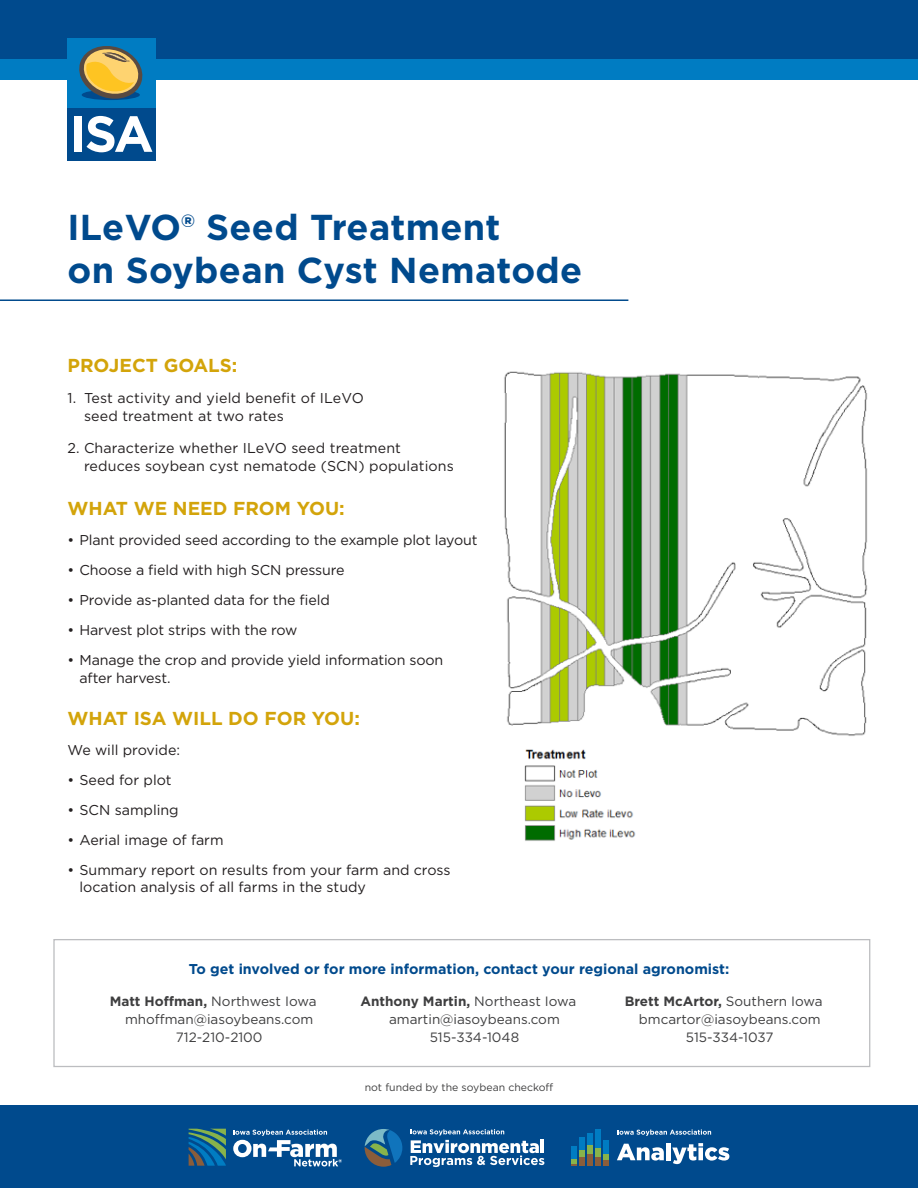
<style>
.page{position:relative;width:918px;height:1188px;background:#fff}
.page>*{position:absolute;margin:0;border:0;box-sizing:border-box;transform-origin:0 0}
.t1{font:700 36px/43.2px "Gotham";letter-spacing:.01em;color:#004a8d}
.t2{font:700 18.75px "Gotham";color:#d3a40a}
.t3{font:14.25px/18px "Gotham";letter-spacing:-.005em;color:#231f20}
.t4{font:700 14.25px "Gotham";color:#004a8d}
.t5{font:13.5px "Gotham";color:#3e3e3f}
.t6{font:700 13.5px "Gotham";color:#3e3e3f}
.t7{font:10.5px "Gotham";color:#3e3e3f}
.s1{font-weight:700}
.s2{font-weight:400}
</style>
<div class="page">
<div style="left:0;top:1106px;width:918px;height:82px;background:#004a8d"></div>
<svg style="left:189px;top:1129px;width:37px;height:37px"></svg>
<svg style="left:233px;top:1130px;width:109px;height:36px"></svg>
<svg style="left:410px;top:1129px;width:134px;height:38px"></svg>
<svg style="left:365px;top:1129px;width:37px;height:38px"></svg>
<svg style="left:617px;top:1130px;width:94px;height:6px"></svg>
<svg style="left:617px;top:1144px;width:47px;height:17px"></svg>
<div style="left:666px;top:1143px;width:5px;height:17px;background:#fff"></div>
<svg style="left:672px;top:1143px;width:57px;height:21px"></svg>
<div style="left:571px;top:1146px;width:6px;height:20px;background:#007cc2"></div>
<div style="left:587px;top:1133px;width:6px;height:13px;background:#007cc2"></div>
<div style="left:579px;top:1137px;width:6px;height:29px;background:#007cc2"></div>
<div style="left:571px;top:1159px;width:6px;height:7px;background:#88b34b"></div>
<div style="left:587px;top:1146px;width:6px;height:20px;background:#88b34b"></div>
<div style="left:579px;top:1150px;width:6px;height:16px;background:#88b34b"></div>
<svg style="left:571px;top:1164px;width:6px;height:2px"></svg>
<div style="left:603px;top:1140px;width:6px;height:26px;background:#007cc2"></div>
<svg style="left:603px;top:1155px;width:6px;height:6px"></svg>
<svg style="left:603px;top:1161px;width:6px;height:5px"></svg>
<div style="left:587px;top:1155px;width:6px;height:11px;background:#8a5d3b"></div>
<div style="left:595px;top:1130px;width:6px;height:36px;background:#007cc2"></div>
<div style="left:595px;top:1148px;width:6px;height:18px;background:#88b34b"></div>
<div style="left:595px;top:1158px;width:6px;height:8px;background:#8a5d3b"></div>
<div style="left:579px;top:1157px;width:6px;height:9px;background:#8a5d3b"></div>
<img style="left:504px;top:371px;width:364px;height:470px">
<div style="left:0;top:10px;width:918px;height:69px;background:#007cc2"></div>
<div style="left:0;top:0;width:918px;height:58px;background:#004a8d"></div>
<div style="left:68px;top:39px;width:88px;height:74px;background:#007cc2"></div>
<div style="left:68px;top:108px;width:88px;height:53px;background:#004a8d"></div>
<svg style="left:79px;top:46px;width:64px;height:54px"></svg>
<div style="left:74px;top:116px;width:8px;height:36px;background:#fff"></div>
<svg style="left:87px;top:116px;width:65px;height:36px"></svg>
<hr style="left:0;top:299px;width:628px;height:2px;background:#004a8d">
<div style="left:53px;top:939px;width:817px;height:128px;border:1px solid #bcbdc0"></div>
<p class="t1" style="left:67px;top:205px;width:516px">ILeVO® Seed Treatment<br>on Soybean Cyst Nematode</p>
<p class="t2" style="left:68px;top:353px;width:171px">PROJECT GOALS:</p>
<p class="t3" style="left:84px;top:389px;width:281px;text-indent:-16px">1. Test activity and yield benefit of ILeVO seed treatment at two rates</p>
<p class="t3" style="left:84px;top:439px;width:371px;text-indent:-16px">2. Characterize whether ILeVO seed treatment reduces soybean cyst nematode (SCN) populations</p>
<p class="t2" style="left:68px;top:496px;width:279px">WHAT WE NEED FROM YOU:</p>
<p class="t3" style="left:68px;top:530px;width:411px">• Plant provided seed according to the example plot layout</p>
<p class="t3" style="left:68px;top:560px;width:279px">• Choose a field with high SCN pressure</p>
<p class="t3" style="left:68px;top:590px;width:264px">• Provide as-planted data for the field</p>
<p class="t3" style="left:68px;top:620px;width:231px">• Harvest plot strips with the row</p>
<p class="t3" style="left:80px;top:650px;width:365px;text-indent:-12px">• Manage the crop and provide yield information soon after harvest.</p>
<p class="t2" style="left:68px;top:706px;width:294px">WHAT ISA WILL DO FOR YOU:</p>
<p class="t3" style="left:68px;top:741px;width:114px">We will provide:</p>
<p class="t3" style="left:68px;top:771px;width:106px">• Seed for plot</p>
<p class="t3" style="left:68px;top:801px;width:113px">• SCN sampling</p>
<p class="t3" style="left:68px;top:831px;width:158px">• Aerial image of farm</p>
<p class="t3" style="left:80px;top:862px;width:373px;line-height:16.5px;text-indent:-12px">• Summary report on results from your farm and cross location analysis of all farms in the study</p>
<p class="t4" style="left:189px;top:960px;width:542px">To get involved or for more information, contact your regional agronomist:</p>
<p class="t5" style="left:110px;top:993px;width:208px"><span class="s1">Matt Hoffman,</span> Northwest Iowa</p>
<p class="t5" style="left:125px;top:1011px;width:190px">mhoffman@iasoybeans.com</p>
<p class="t5" style="left:176px;top:1029px;width:88px">712-210-2100</p>
<p class="t6" style="left:361px;top:992px;width:217px">Anthony Martin, <span class="s2">Northeast Iowa</span></p>
<p class="t5" style="left:389px;top:1011px;width:172px">amartin@iasoybeans.com</p>
<p class="t5" style="left:430px;top:1029px;width:91px">515-334-1048</p>
<p class="t6" style="left:625px;top:992px;width:199px">Brett McArtor, <span class="s2">Southern Iowa</span></p>
<p class="t5" style="left:639px;top:1011px;width:183px">bmcartor@iasoybeans.com</p>
<p class="t5" style="left:686px;top:1029px;width:89px">515-334-1037</p>
<p class="t7" style="left:365px;top:1080px;width:190px">not funded by the soybean checkoff</p>
</div>
